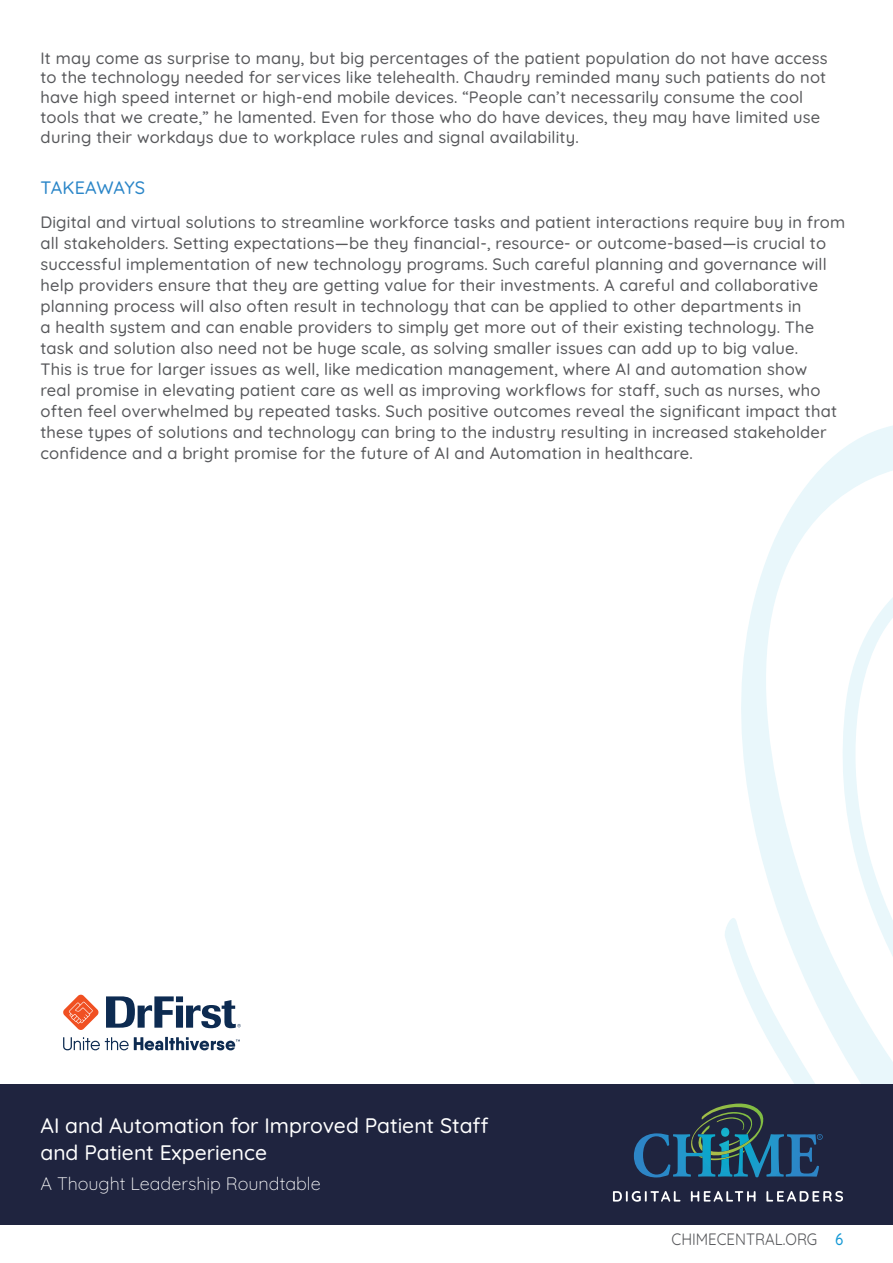
<style>
.page{position:relative;width:893px;height:1263px;background:#fff}
.page>*{position:absolute;margin:0;border:0;box-sizing:border-box;transform-origin:0 0}
.t1{font:500 21px/27px "Quicksand";color:#fff}
.t2{font:300 18px "Quicksand";color:#fff}
.t3{font:500 18px "Quicksand";letter-spacing:-.01em;color:#2b86c8}
.t4{font:500 16.5px/21px "Quicksand";letter-spacing:.01em;color:#57585b}
.t5{font:16.5px "Quicksand";color:#57585b;scale:.91 1}
.s1{font-weight:500;color:#1398d5}
</style>
<div class="page">
<svg style="left:719px;top:426px;width:174px;height:799px"></svg>
<svg style="left:723px;top:540px;width:170px;height:685px"></svg>
<div style="left:0;top:1084px;width:893px;height:140px;background:#1f243f"></div>
<svg style="left:634px;top:1103px;width:189px;height:74px"></svg>
<svg style="left:613px;top:1191px;width:67px;height:11px"></svg>
<svg style="left:691px;top:1191px;width:64px;height:11px"></svg>
<svg style="left:766px;top:1191px;width:77px;height:11px"></svg>
<svg style="left:63px;top:1037px;width:177px;height:13px"></svg>
<svg style="left:63px;top:995px;width:36px;height:35px"></svg>
<svg style="left:106px;top:996px;width:68px;height:32px"></svg>
<div style="left:176px;top:1005px;width:7px;height:23px;background:#0d2b51"></div>
<div style="left:176px;top:996px;width:7px;height:6px;background:#0d2b51"></div>
<svg style="left:186px;top:1000px;width:55px;height:28px"></svg>
<p class="t4" style="left:40px;top:46px;width:788px;line-height:19.6px">It may come as surprise to many, but big percentages of the patient population do not have access to the technology needed for services like telehealth. Chaudry reminded many such patients do not have high speed internet or high-end mobile devices. “People can’t necessarily consume the cool tools that we create,” he lamented. Even for those who do have devices, they may have limited use during their workdays due to workplace rules and signal availability.</p>
<p class="t3" style="left:40px;top:174px;width:106px">TAKEAWAYS</p>
<p class="t4" style="left:40px;top:210px;width:806px">Digital and virtual solutions to streamline workforce tasks and patient interactions require buy in from all stakeholders. Setting expectations—be they financial-, resource- or outcome-based—is crucial to successful implementation of new technology programs. Such careful planning and governance will help providers ensure that they are getting value for their investments. A careful and collaborative planning process will also often result in technology that can be applied to other departments in<br>a health system and can enable providers to simply get more out of their existing technology. The task and solution also need not be huge scale, as solving smaller issues can add up to big value.<br>This is true for larger issues as well, like medication management, where AI and automation show<br>real promise in elevating patient care as well as improving workflows for staff, such as nurses, who often feel overwhelmed by repeated tasks. Such positive outcomes reveal the significant impact that these types of solutions and technology can bring to the industry resulting in increased stakeholder confidence and a bright promise for the future of AI and Automation in healthcare.</p>
<p class="t1" style="left:40px;top:1110px;width:450px">AI and Automation for Improved Patient Staff and Patient Experience</p>
<p class="t2" style="left:40px;top:1169px;width:282px">A Thought Leadership Roundtable</p>
<p class="t5" style="left:671px;top:1226px;width:190px">CHIMECENTRAL.ORG <span class="s1">6</span></p>
</div>
